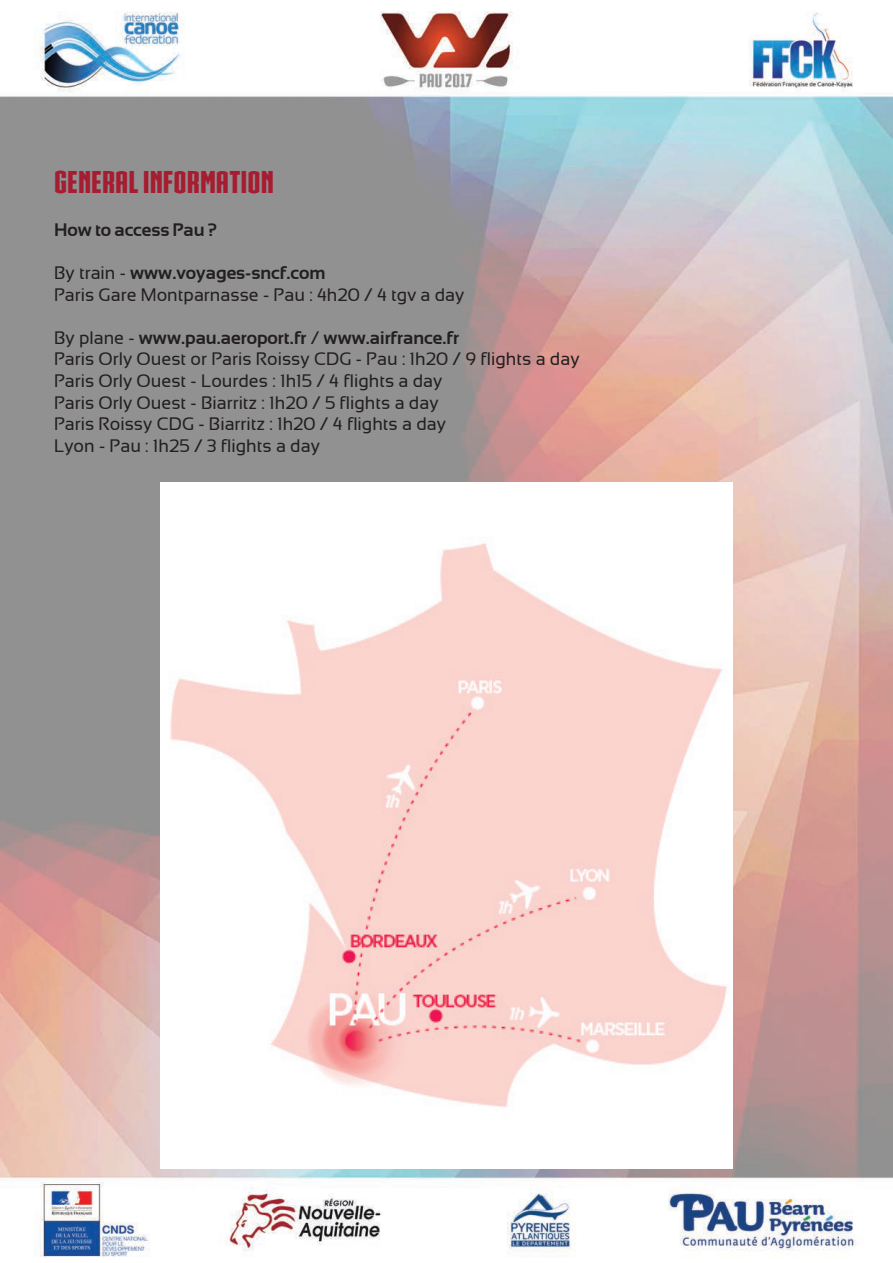
<style>
.page{position:relative;width:893px;height:1263px;background:#fff}
.page>*{position:absolute;margin:0;border:0;box-sizing:border-box;transform-origin:0 0}
.t1{font:30px "IRONMANOFWAR002 NCV";color:#a61d32}
.t2{font:18px/21.6px "Sansation";color:#231f20}
.t3{font:700 18px "Sansation";color:#231f20}
.s1{font-weight:700}
</style>
<div class="page">
<img style="left:0;top:11px;width:893px;height:1246px">
<img style="left:160px;top:483px;width:572px;height:685px">
<h1 class="t1" style="left:54px;top:161px;width:221px">GENERAL INFORMATION</h1>
<p class="t3" style="left:54px;top:219px;width:165px">How to access Pau ?</p>
<p class="t2" style="left:54px;top:262px;width:412px">By train - <span class="s1">www.voyages-sncf.com<br></span>Paris Gare Montparnasse - Pau : 4h20 / 4 tgv a day</p>
<p class="t2" style="left:54px;top:327px;width:527px">By plane - <span class="s1">www.pau.aeroport.fr</span> / <span class="s1">www.airfrance.fr<br></span>Paris Orly Ouest or Paris Roissy CDG - Pau : 1h20 / 9 flights a day Paris Orly Ouest - Lourdes : 1h15 / 4 flights a day<br>Paris Orly Ouest - Biarritz : 1h20 / 5 flights a day<br>Paris Roissy CDG - Biarritz : 1h20 / 4 flights a day<br>Lyon - Pau : 1h25 / 3 flights a day</p>
</div>
